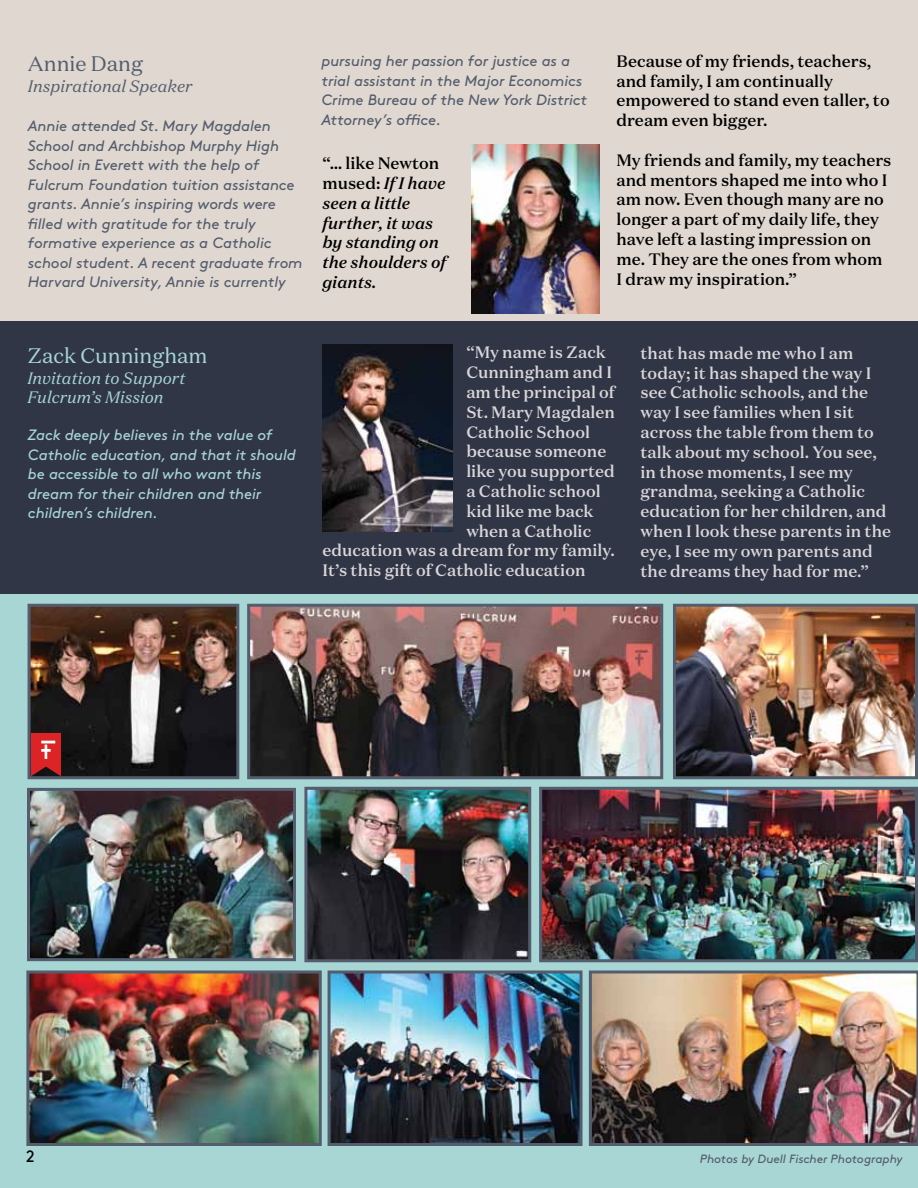
<style>
.page{position:relative;width:918px;height:1188px;background:#fff}
.page>*{position:absolute;margin:0;border:0;box-sizing:border-box;transform-origin:0 0}
.t1{font:21px "Domaine Text";color:#a7d6d4}
.t2{font:21px "Domaine Text";color:#545d6d}
.t3{font:500 16.5px/19.8px "Domaine Text";color:#d9d7d8}
.t4{font:500 16.5px/19.8px "Domaine Text";color:#000}
.t5{font:italic 500 16.5px/19.8px "Domaine Text";color:#000}
.t6{font:italic 16.5px/19.8px "Domaine Text";color:#a7d6d4}
.t7{font:italic 16.5px "Domaine Text";color:#545d6d}
.t8{font:16.5px "Brown Std";color:#000}
.t9{font:italic 15px/19.5px "Brown Std";letter-spacing:-.005em;color:#545d6d}
.t10{font:italic 15px/19.5px "Brown Std";color:#a7d6d4}
.t11{font:italic 12px "Brown Std";letter-spacing:-.005em;color:#545d6d}
.s1{font-style:normal}
</style>
<div class="page">
<div style="left:0;top:594px;width:918px;height:594px;background:#a7d6d4"></div>
<div style="left:0;top:0;width:918px;height:321px;background:#e0d8d0"></div>
<div style="left:0;top:321px;width:918px;height:273px;background:#313647"></div>
<img style="left:322px;top:344px;width:131px;height:187px">
<img style="left:251px;top:608px;width:408px;height:167px">
<div style="left:247px;top:604px;width:416px;height:175px;border:3px solid #545d6d"></div>
<img style="left:32px;top:608px;width:203px;height:167px">
<div style="left:28px;top:604px;width:211px;height:175px;border:3px solid #545d6d"></div>
<img style="left:677px;top:608px;width:237px;height:167px">
<div style="left:673px;top:604px;width:245px;height:175px;border:3px solid #545d6d"></div>
<img style="left:308px;top:791px;width:219px;height:167px">
<div style="left:304px;top:787px;width:227px;height:175px;border:3px solid #545d6d"></div>
<img style="left:543px;top:791px;width:371px;height:167px">
<div style="left:539px;top:787px;width:379px;height:175px;border:3px solid #545d6d"></div>
<img style="left:31px;top:792px;width:261px;height:165px">
<div style="left:27px;top:788px;width:269px;height:173px;border:3px solid #545d6d"></div>
<img style="left:332px;top:974px;width:246px;height:168px">
<div style="left:328px;top:970px;width:254px;height:176px;border:3px solid #545d6d"></div>
<img style="left:589px;top:970px;width:329px;height:176px">
<img style="left:30px;top:974px;width:288px;height:168px">
<div style="left:26px;top:970px;width:296px;height:176px;border:3px solid #545d6d"></div>
<img style="left:471px;top:144px;width:128px;height:170px">
<svg style="left:31px;top:733px;width:30px;height:43px"></svg>
<p class="t2" style="left:28px;top:50px;width:117px">Annie Dang</p>
<p class="t7" style="left:28px;top:76px;width:166px">Inspirational Speaker</p>
<p class="t9" style="left:28px;top:116px;width:276px">Annie attended St. Mary Magdalen School and Archbishop Murphy High School in Everett with the help of Fulcrum Foundation tuition assistance grants. Annie’s inspiring words were filled with gratitude for the truly formative experience as a Catholic school student. A recent graduate from Harvard University, Annie is currently</p>
<p class="t9" style="left:321px;top:51px;width:267px">pursuing her passion for justice as a trial assistant in the Major Economics Crime Bureau of the New York District Attorney’s office.</p>
<p class="t5" style="left:322px;top:153px;width:125px"><span class="s1">“… like Newton mused:</span> If I have seen a little further, it was by standing on the shoulders of giants.</p>
<p class="t4" style="left:616px;top:51px;width:275px">Because of my friends, teachers, and family, I am continually empowered to stand even taller, to dream even bigger.</p>
<p class="t4" style="left:616px;top:150px;width:277px">My friends and family, my teachers and mentors shaped me into who I am now. Even though many are no longer a part of my daily life, they have left a lasting impression on me. They are the ones from whom<br>I draw my inspiration.”</p>
<p class="t1" style="left:27px;top:342px;width:182px">Zack Cunningham</p>
<p class="t6" style="left:27px;top:368px;width:160px">Invitation to Support<br>Fulcrum’s Mission</p>
<p class="t10" style="left:28px;top:425px;width:269px">Zack deeply believes in the value of<br>Catholic education, and that it should be accessible to all who want this dream for their children and their children’s children.</p>
<p class="t3" style="left:466px;top:342px;width:141px">“My name is Zack</p>
<p class="t3" style="left:466px;top:362px;width:147px">Cunningham and I</p>
<p class="t3" style="left:466px;top:382px;width:150px">am the principal of</p>
<p class="t3" style="left:466px;top:402px;width:150px">St. Mary Magdalen</p>
<p class="t3" style="left:466px;top:422px;width:125px">Catholic School</p>
<p class="t3" style="left:466px;top:441px;width:142px">because someone</p>
<p class="t3" style="left:466px;top:461px;width:150px">like you supported</p>
<p class="t3" style="left:466px;top:481px;width:136px">a Catholic school</p>
<p class="t3" style="left:466px;top:501px;width:129px">kid like me back</p>
<p class="t3" style="left:466px;top:521px;width:126px">when a Catholic</p>
<p class="t3" style="left:323px;top:540px;width:294px">education was a dream for my family.</p>
<p class="t3" style="left:323px;top:560px;width:264px">It’s this gift of Catholic education</p>
<p class="t3" style="left:641px;top:343px;width:252px">that has made me who I am today; it has shaped the way I see Catholic schools, and the way I see families when I sit across the table from them to talk about my school. You see, in those moments, I see my grandma, seeking a Catholic education for her children, and when I look these parents in the eye, I see my own parents and the dreams they had for me.”</p>
<p class="t8" style="left:26px;top:1146px;width:10px">2</p>
<p class="t11" style="left:700px;top:1151px;width:204px">Photos by Duell Fischer Photography</p>
</div>
